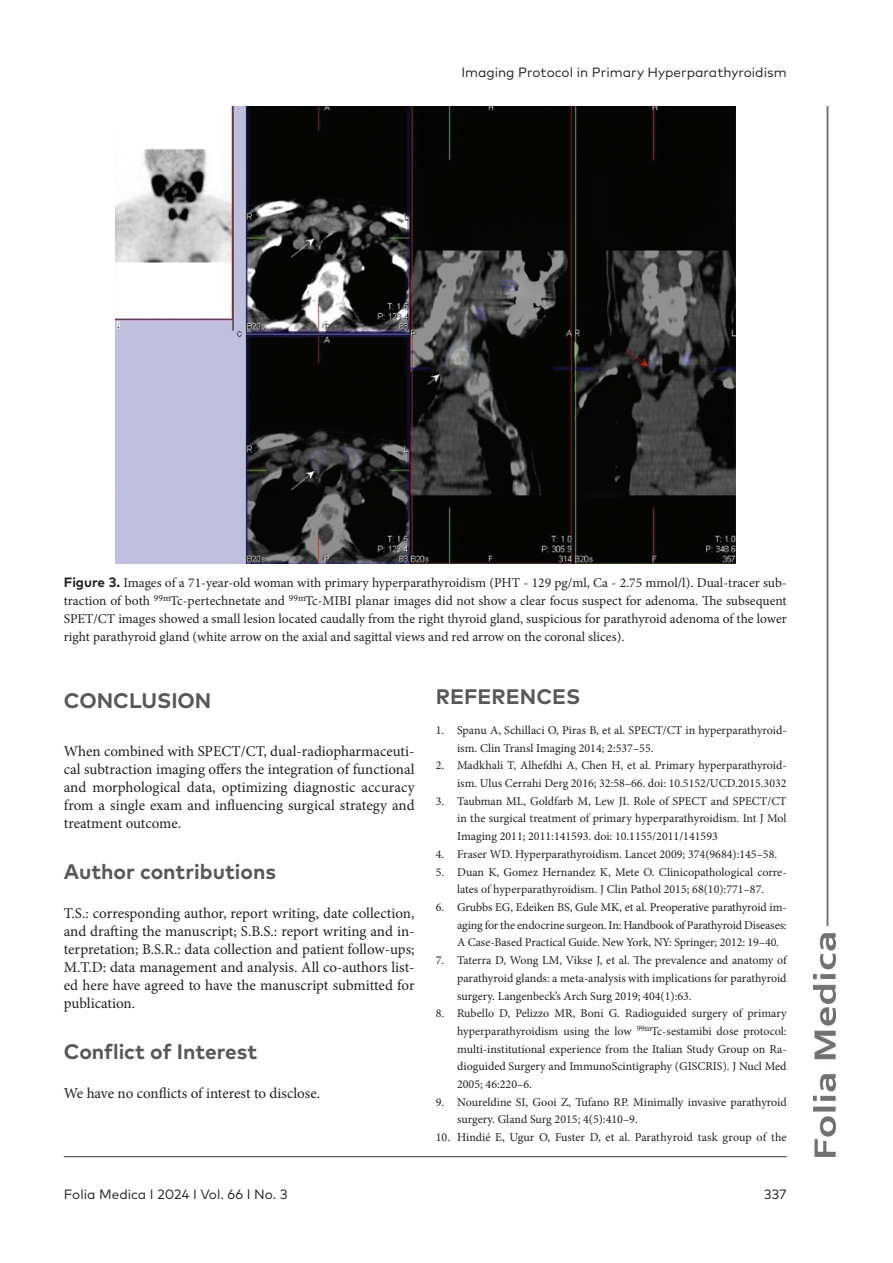
<style>
.page{position:relative;width:893px;height:1263px;background:#fff}
.page>*{position:absolute;margin:0;border:0;box-sizing:border-box;transform-origin:0 0}
.H_-_Acknowledgements{font:700 21px "FF Mark Pro";color:#57585a}
.H_-_1_level{font:700 21px "FF Mark Pro";color:#57585a}
.References_-_Header{font:700 21px "FF Mark Pro";color:#57585a}
.Body_text_-_no_indent{font:15px/18px "Minion Pro";letter-spacing:-.005em;color:#231f20;text-align:justify}
.FIG_-_Caption{font:13.5px/18px "Minion Pro";color:#231f20;text-align:justify}
.t1{font:13.5px "FF Mark Pro";color:#231f20}
.t2{font:12px/17.7px "Minion Pro";color:#231f20;text-align:justify}
.s1{font-family:"FF Mark Pro";font-weight:700}
</style>
<div class="page">
<img style="left:813px;top:106px;width:22px;height:1051px">
<hr style="left:64px;top:1156px;width:723px;height:1px;background:#333">
<img style="left:115px;top:106px;width:620px;height:458px">
<p class="t1" style="left:461px;top:62px;width:327px">Imaging Protocol in Primary Hyperparathyroidism</p>
<p class="FIG_-_Caption" style="left:64px;top:574px;width:724px"><span class="s1">Figure 3.</span> Images of a 71-year-old woman with primary hyperparathyroidism (PHT - 129 pg/ml, Ca - 2.75 mmol/l). Dual-tracer sub&shy;traction of both <sup>99m</sup>Tc-pertechnetate and <sup>99m</sup>Tc-MIBI planar images did not show a clear focus suspect for adenoma. The subsequent SPET/CT images showed a small lesion located caudally from the right thyroid gland, suspicious for parathyroid adenoma of the lower right parathyroid gland (white arrow on the axial and sagittal views and red arrow on the coronal slices).</p>
<p class="H_-_1_level" style="left:64px;top:685px;width:149px">CONCLUSION</p>
<p class="Body_text_-_no_indent" style="left:64px;top:742px;width:352px">When combined with SPECT/CT, dual-radiopharmaceuti&shy;cal subtraction imaging offers the integration of functional and morphological data, optimizing diagnostic accuracy from a single exam and influencing surgical strategy and treatment outcome.</p>
<p class="H_-_Acknowledgements" style="left:64px;top:855px;width:214px">Author contributions</p>
<p class="Body_text_-_no_indent" style="left:64px;top:904px;width:352px">T.S.: corresponding author, report writing, date collection, and drafting the manuscript; S.B.S.: report writing and in&shy;terpretation; B.S.R.: data collection and patient follow-ups; M.T.D: data management and analysis. All co-authors list&shy;ed here have agreed to have the manuscript submitted for publication.</p>
<p class="H_-_Acknowledgements" style="left:64px;top:1035px;width:195px">Conflict of Interest</p>
<p class="Body_text_-_no_indent" style="left:64px;top:1084px;width:258px">We have no conflicts of interest to disclose.</p>
<p class="References_-_Header" style="left:436px;top:680px;width:146px">REFERENCES</p>
<p class="t2" style="left:457px;top:721px;width:331px;text-indent:-21px">1. Spanu A, Schillaci O, Piras B, et al. SPECT/CT in hyperparathyroid&shy;ism. Clin Transl Imaging 2014; 2:537–55.</p>
<p class="t2" style="left:436px;top:757px;width:352px;text-align:right">2. Madkhali T, Alhefdhi A, Chen H, et al. Primary hyperparathyroid&shy;ism. Ulus Cerrahi Derg 2016; 32:58–66. doi: 10.5152/UCD.2015.3032</p>
<p class="t2" style="left:457px;top:792px;width:331px;text-indent:-21px">3. Taubman ML, Goldfarb M, Lew JI. Role of SPECT and SPECT/CT in the surgical treatment of primary hyperparathyroidism. Int J Mol Imaging 2011; 2011:141593. doi: 10.1155/2011/141593</p>
<p class="t2" style="left:436px;top:845px;width:343px">4. Fraser WD. Hyperparathyroidism. Lancet 2009; 374(9684):145–58.</p>
<p class="t2" style="left:436px;top:863px;width:352px;text-align:center">5. Duan K, Gomez Hernandez K, Mete O. Clinicopathological corre&shy;lates of hyperparathyroidism. J Clin Pathol 2015; 68(10):771–87.</p>
<p class="t2" style="left:457px;top:898px;width:331px;text-indent:-21px">6. Grubbs EG, Edeiken BS, Gule MK, et al. Preoperative parathyroid im&shy;aging for the endocrine surgeon. In: Handbook of Parathyroid Diseases:<br>A Case-Based Practical Guide. New York, NY: Springer; 2012: 19–40.</p>
<p class="t2" style="left:457px;top:951px;width:331px;text-indent:-21px">7. Taterra D, Wong LM, Vikse J, et al. The prevalence and anatomy of parathyroid glands: a meta-analysis with implications for parathyroid surgery. Langenbeck’s Arch Surg 2019; 404(1):63.</p>
<p class="t2" style="left:457px;top:1004px;width:331px;text-indent:-21px">8. Rubello D, Pelizzo MR, Boni G. Radioguided surgery of primary hyperparathyroidism using the low <sup>99m</sup>Tc-sestamibi dose protocol: multi-institutional experience from the Italian Study Group on Ra&shy;dioguided Surgery and ImmunoScintigraphy (GISCRIS). J Nucl Med 2005; 46:220–6.</p>
<p class="t2" style="left:457px;top:1093px;width:331px;text-indent:-21px">9. Noureldine SI, Gooi Z, Tufano RP. Minimally invasive parathyroid surgery. Gland Surg 2015; 4(5):410–9.</p>
<p class="t2" style="left:436px;top:1129px;width:352px">10. Hindié E, Ugur O, Fuster D, et al. Parathyroid task group of the</p>
<p class="t1" style="left:64px;top:1184px;width:225px">Folia Medica I 2024 I Vol. 66 I No. 3</p>
<p class="t1" style="left:764px;top:1184px;width:24px">337</p>
</div>
